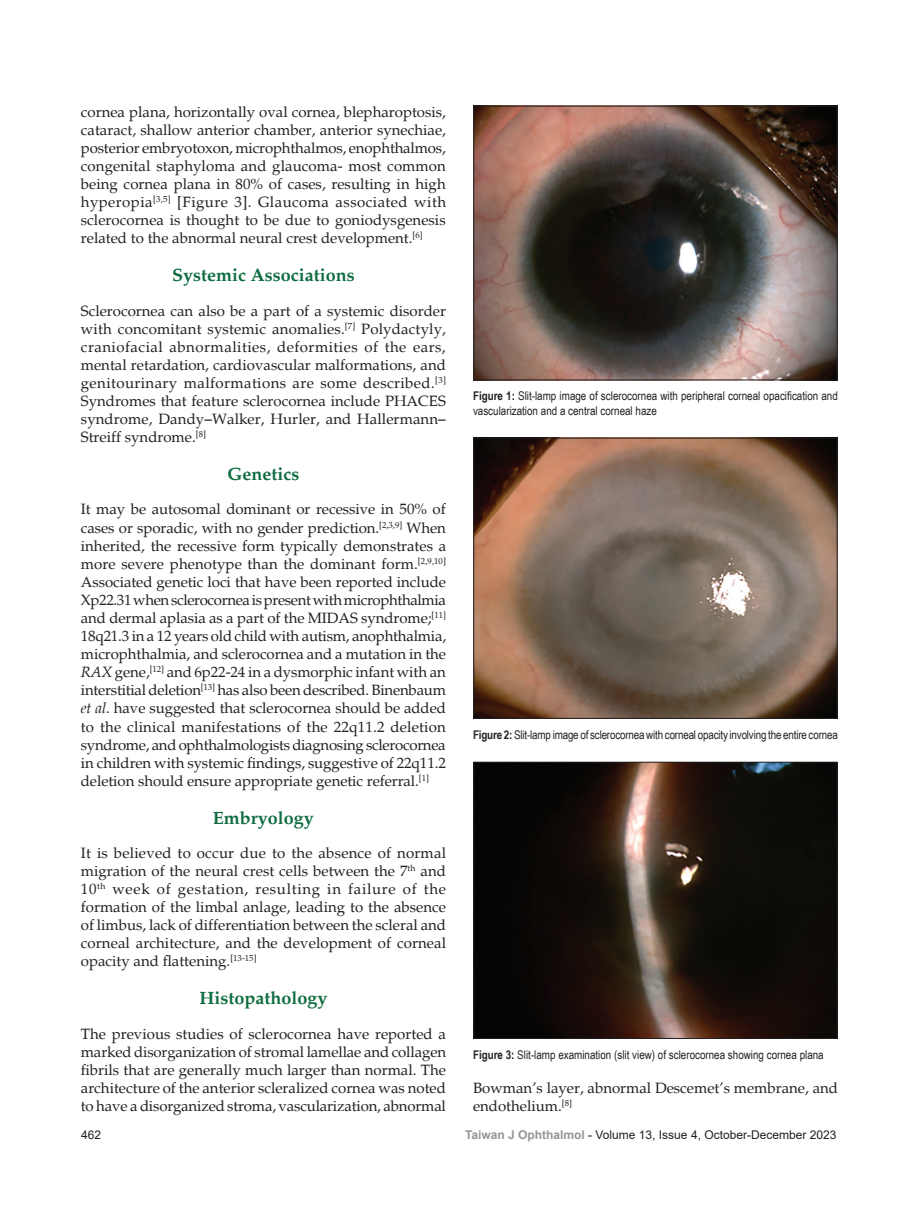
<style>
.page{position:relative;width:919px;height:1217px;background:#fff}
.page>*{position:absolute;margin:0;border:0;box-sizing:border-box;transform-origin:0 0}
.t1{font:700 18px "Palatino";color:#0e6c3f}
.TX{font:15px/18px "Palatino";color:#231f20;text-align:justify}
.FGC{font:12px/14.4px "Arial Narrow";color:#231f20}
.t2{font:12px "Arial";color:#231f20}
.s1{font-style:italic}
.s2{font-weight:700}
.s3{font-weight:700;color:#939598}
</style>
<div class="page">
<img style="left:475px;top:108px;width:360px;height:270px">
<div style="left:473px;top:106px;width:364px;height:274px;border:1px solid #231f20"></div>
<img style="left:475px;top:440px;width:360px;height:276px">
<div style="left:473px;top:438px;width:364px;height:280px;border:1px solid #231f20"></div>
<img style="left:475px;top:763px;width:360px;height:273px">
<div style="left:473px;top:761px;width:364px;height:277px;border:1px solid #231f20"></div>
<p class="TX" style="left:81px;top:103px;width:366px">cornea plana, horizontally oval cornea, blepharoptosis, cataract, shallow anterior chamber, anterior synechiae, posterior embryotoxon, microphthalmos, enophthalmos, congenital staphyloma and glaucoma- most common being cornea plana in 80% of cases, resulting in high hyperopia<sup>[3,5]</sup> [Figure 3]. Glaucoma associated with sclerocornea is thought to be due to goniodysgenesis related to the abnormal neural crest development.<sup>[6]</sup></p>
<h1 class="t1" style="left:172px;top:265px;width:184px">Systemic Associations</h1>
<p class="TX" style="left:81px;top:302px;width:366px">Sclerocornea can also be a part of a systemic disorder with concomitant systemic anomalies.<sup>[7]</sup> Polydactyly, craniofacial abnormalities, deformities of the ears, mental retardation, cardiovascular malformations, and genitourinary malformations are some described.<sup>[3] </sup>Syndromes that feature sclerocornea include PHACES syndrome, Dandy–Walker, Hurler, and Hallermann– Streiff syndrome.<sup>[8]</sup></p>
<h1 class="t1" style="left:227px;top:463px;width:73px">Genetics</h1>
<p class="TX" style="left:81px;top:500px;width:367px">It may be autosomal dominant or recessive in 50% of cases or sporadic, with no gender prediction.<sup>[2,3,9]</sup> When inherited, the recessive form typically demonstrates a more severe phenotype than the dominant form.<sup>[2,9,10] </sup>Associated genetic loci that have been reported include Xp22.31 when sclerocornea is present with microphthalmia and dermal aplasia as a part of the MIDAS syndrome;<sup>[11] </sup>18q21.3 in a 12 years old child with autism, anophthalmia, microphthalmia, and sclerocornea and a mutation in the <span class="s1">RAX</span> gene,<sup>[12]</sup> and 6p22‑24 in a dysmorphic infant with an interstitial deletion<sup>[13]</sup> has also been described. Binenbaum <span class="s1">et al</span>. have suggested that sclerocornea should be added to the clinical manifestations of the 22q11.2 deletion syndrome, and ophthalmologists diagnosing sclerocornea in children with systemic findings, suggestive of 22q11.2 deletion should ensure appropriate genetic referral.<sup>[1]</sup></p>
<h1 class="t1" style="left:213px;top:806px;width:103px">Embryology</h1>
<p class="TX" style="left:81px;top:844px;width:367px">It is believed to occur due to the absence of normal migration of the neural crest cells between the 7<sup>th</sup> and 10<sup>th</sup> week of gestation, resulting in failure of the formation of the limbal anlage, leading to the absence of limbus, lack of differentiation between the scleral and corneal architecture, and the development of corneal opacity and flattening.<sup>[13‑15]</sup></p>
<h1 class="t1" style="left:199px;top:987px;width:129px">Histopathology</h1>
<p class="TX" style="left:81px;top:1024px;width:367px">The previous studies of sclerocornea have reported a marked disorganization of stromal lamellae and collagen fibrils that are generally much larger than normal. The architecture of the anterior scleralized cornea was noted to have a disorganized stroma, vascularization, abnormal</p>
<p class="FGC" style="left:473px;top:388px;width:366px"><span class="s2">Figure 1:</span> Slit‑lamp image of sclerocornea with peripheral corneal opacification and vascularization and a central corneal haze</p>
<p class="FGC" style="left:473px;top:726px;width:366px"><span class="s2">Figure 2:</span> Slit‑lamp image of sclerocornea with corneal opacity involving the entire cornea</p>
<p class="FGC" style="left:473px;top:1046px;width:352px"><span class="s2">Figure 3:</span> Slit‑lamp examination (slit view) of sclerocornea showing cornea plana</p>
<p class="TX" style="left:473px;top:1078px;width:366px">Bowman’s layer, abnormal Descemet’s membrane, and endothelium.<sup>[8]</sup></p>
<p class="t2" style="left:81px;top:1125px;width:22px">462</p>
<p class="t2" style="left:465px;top:1125px;width:373px"><span class="s3">Taiwan J Ophthalmol</span> - Volume 13, Issue 4, October-December 2023</p>
</div>
